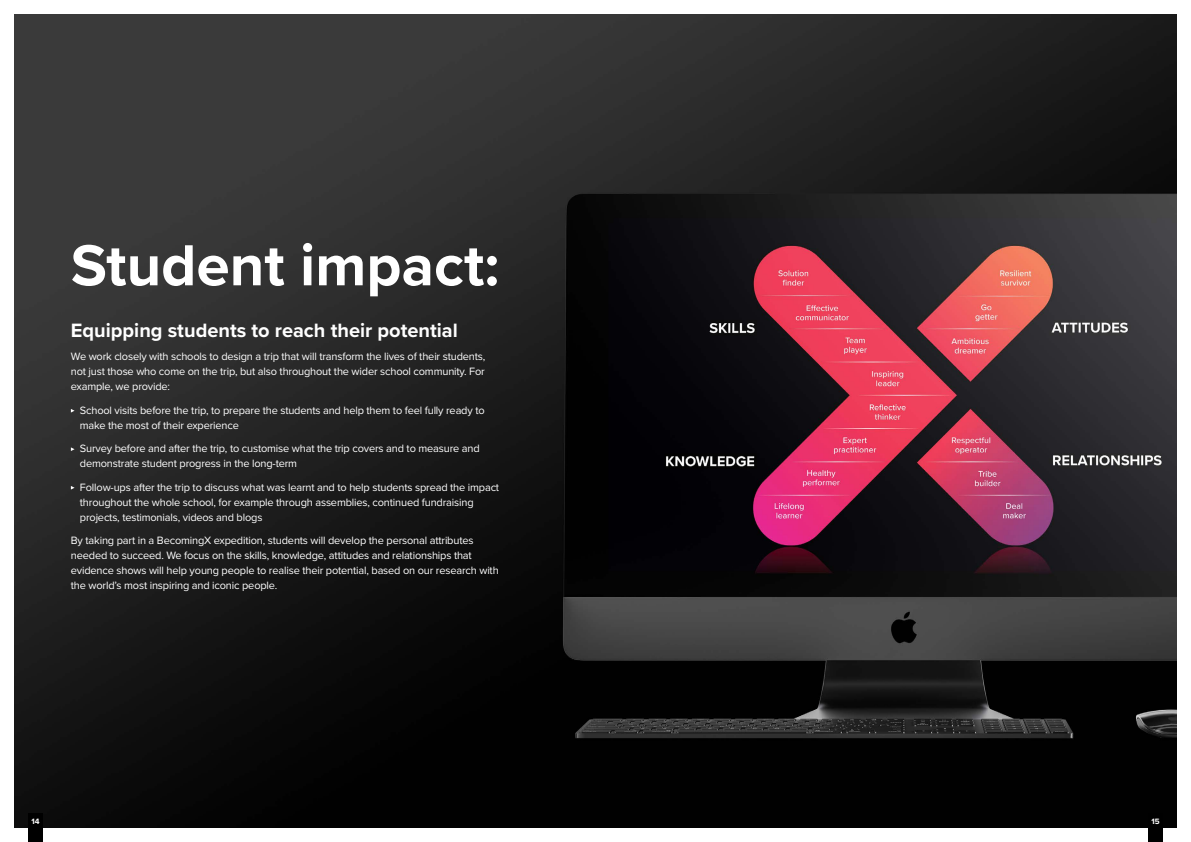
<style>
.page{position:relative;width:1191px;height:842px;background:#fff}
.page>*{position:absolute;margin:0;border:0;box-sizing:border-box;transform-origin:0 0}
.t1{font:700 60px "Proxima Nova";color:#fff}
.t2{font:700 20px "Proxima Nova";color:#fff}
.t3{font:11px/15px "Proxima Nova";letter-spacing:-.015em;color:#fff}
.t4{font:700 8px "Proxima Nova";color:#fff}
</style>
<div class="page">
<img style="left:14px;top:14px;width:1162px;height:814px">
<div style="left:1148px;top:814px;width:14px;height:28px;background:#000"></div>
<div style="left:28px;top:814px;width:15px;height:28px;background:#000"></div>
<svg style="left:71px;top:409px;width:4px;height:4px"></svg>
<svg style="left:71px;top:447px;width:4px;height:4px"></svg>
<svg style="left:71px;top:486px;width:4px;height:4px"></svg>
<h1 class="t1" style="left:71px;top:221px;width:430px">Student impact:</h1>
<h2 class="t2" style="left:71px;top:315px;width:388px">Equipping students to reach their potential</h2>
<p class="t3" style="left:71px;top:348px;width:416px;text-align:justify">We work closely with schools to design a trip that will transform the lives of their students, not just those who come on the trip, but also throughout the wider school community. For example, we provide:</p>
<p class="t3" style="left:80px;top:402px;width:406px">School visits before the trip, to prepare the students and help them to feel fully ready to make the most of their experience</p>
<p class="t3" style="left:80px;top:440px;width:401px">Survey before and after the trip, to customise what the trip covers and to measure and demonstrate student progress in the long-term</p>
<p class="t3" style="left:80px;top:479px;width:421px">Follow-ups after the trip to discuss what was learnt and to help students spread the impact throughout the whole school, for example through assemblies, continued fundraising projects, testimonials, videos and blogs</p>
<p class="t3" style="left:71px;top:532px;width:429px">By taking part in a BecomingX expedition, students will develop the personal attributes needed to succeed. We focus on the skills, knowledge, attitudes and relationships that evidence shows will help young people to realise their potential, based on our research with the world’s most inspiring and iconic people.</p>
<p class="t4" style="left:31px;top:815px;width:10px">14</p>
<p class="t4" style="left:1151px;top:815px;width:10px">15</p>
</div>
